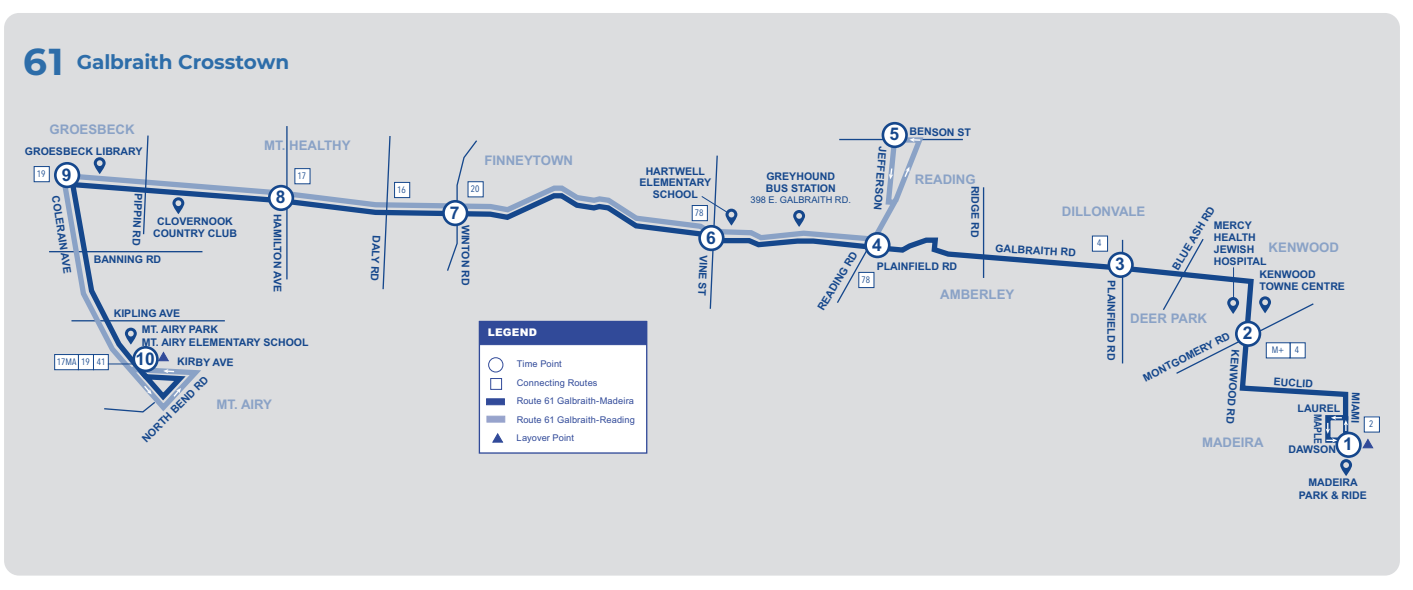
<style>
.page{position:relative;width:1413px;height:590px;background:#fff}
.page>*{position:absolute;margin:0;border:0;box-sizing:border-box;transform-origin:0 0}
.t1{font:700 37.5px "Montserrat";color:#2d6da9}
.t2{font:700 20px "Montserrat";letter-spacing:-.01em;color:#2d6da9}
.t3{font:700 17.5px "Arial";color:#15478c}
.t4{font:700 13.25px "Arial";color:#8aa2c6}
.t5{font:700 10.62px/12.6px "Arial";color:#15478c}
.t6{font:900 10.62px "Arial";letter-spacing:.025em;color:#fff}
.t7{font:700 10.62px "Arial Narrow";color:#15478c}
.t8{font:9.25px/18.5px "Arial";letter-spacing:.015em;color:#314a99}
.t9{font:condensed 9.25px "Avenir Next LT Pro";color:#15478c}
.t10{font:9.25px "Arial";color:#15478c}
</style>
<div class="page">
<div style="left:4px;top:13px;width:1395px;height:562px;background:#dcdddf;border-radius:15px"></div>
<svg style="left:647px;top:187px;width:702px;height:258px"></svg>
<div style="left:1108px;top:253px;width:24px;height:24px;background:#fff;border-radius:50%"></div>
<div style="left:1107px;top:252px;width:26px;height:26px;border:3px solid #15478c;border-radius:50%"></div>
<div style="left:1236px;top:322px;width:23px;height:24px;background:#fff;border-radius:50%"></div>
<div style="left:1234px;top:321px;width:26px;height:26px;border:3px solid #15478c;border-radius:50%"></div>
<svg style="left:57px;top:131px;width:846px;height:284px"></svg>
<div style="left:699px;top:226px;width:24px;height:24px;background:#fff;border-radius:50%"></div>
<div style="left:698px;top:225px;width:26px;height:26px;border:3px solid #15478c;border-radius:50%"></div>
<div style="left:865px;top:233px;width:24px;height:24px;background:#fff;border-radius:50%"></div>
<div style="left:864px;top:232px;width:26px;height:26px;border:3px solid #15478c;border-radius:50%"></div>
<div style="left:269px;top:186px;width:24px;height:24px;background:#fff;border-radius:50%"></div>
<div style="left:268px;top:185px;width:26px;height:26px;border:3px solid #15478c;border-radius:50%"></div>
<div style="left:55px;top:163px;width:24px;height:24px;background:#fff;border-radius:50%"></div>
<div style="left:54px;top:162px;width:26px;height:26px;border:3px solid #15478c;border-radius:50%"></div>
<svg style="left:1258px;top:296px;width:12px;height:17px"></svg>
<svg style="left:446px;top:139px;width:32px;height:133px"></svg>
<div style="left:443px;top:201px;width:24px;height:24px;background:#fff;border-radius:50%"></div>
<div style="left:442px;top:200px;width:26px;height:26px;border:3px solid #15478c;border-radius:50%"></div>
<svg style="left:1361px;top:438px;width:12px;height:11px"></svg>
<svg style="left:1340px;top:459px;width:11px;height:17px"></svg>
<svg style="left:381px;top:135px;width:10px;height:155px"></svg>
<svg style="left:1161px;top:237px;width:43px;height:75px"></svg>
<hr style="left:982px;top:187px;width:2px;height:91px;background:#15478c">
<svg style="left:142px;top:134px;width:7px;height:102px"></svg>
<svg style="left:125px;top:328px;width:12px;height:17px"></svg>
<svg style="left:94px;top:157px;width:12px;height:17px"></svg>
<svg style="left:172px;top:197px;width:12px;height:17px"></svg>
<svg style="left:1226px;top:297px;width:12px;height:17px"></svg>
<hr style="left:1232px;top:267px;width:1px;height:32px;background:#15478c">
<div style="left:478px;top:321px;width:169px;height:133px;background:#fff;border:1px solid #314a99"></div>
<div style="left:490px;top:378px;width:12px;height:12px;border:1px solid #314a99"></div>
<div style="left:488px;top:357px;width:15px;height:15px;border:1px solid #314a99;border-radius:50%"></div>
<div style="left:486px;top:398px;width:18px;height:7px;background:#314a99;border:1px solid #314a99"></div>
<div style="left:479px;top:321px;width:167px;height:24px;background:#314a99"></div>
<svg style="left:492px;top:433px;width:11px;height:10px"></svg>
<div style="left:486px;top:416px;width:19px;height:6px;background:#97a3cc"></div>
<svg style="left:134px;top:347px;width:23px;height:24px"></svg>
<div style="left:132px;top:346px;width:27px;height:26px;border:3px solid #15478c;border-radius:50%"></div>
<div style="left:78px;top:354px;width:16px;height:16px;background:#fff;border:1px solid #15478c"></div>
<div style="left:54px;top:354px;width:25px;height:16px;background:#fff;border:1px solid #15478c"></div>
<div style="left:93px;top:354px;width:16px;height:16px;background:#fff;border:1px solid #15478c"></div>
<svg style="left:103px;top:351px;width:78px;height:62px"></svg>
<div style="left:34px;top:166px;width:16px;height:16px;background:#fff;border:1px solid #15478c"></div>
<div style="left:294px;top:168px;width:16px;height:16px;background:#fff;border:1px solid #15478c"></div>
<div style="left:394px;top:182px;width:16px;height:16px;background:#fff;border:1px solid #15478c"></div>
<div style="left:467px;top:181px;width:16px;height:16px;background:#fff;border:1px solid #15478c"></div>
<div style="left:691px;top:205px;width:16px;height:16px;background:#fff;border:1px solid #15478c"></div>
<svg style="left:700px;top:195px;width:37px;height:31px"></svg>
<div style="left:858px;top:272px;width:16px;height:16px;background:#fff;border:1px solid #15478c"></div>
<div style="left:882px;top:123px;width:24px;height:24px;background:#fff;border-radius:50%"></div>
<div style="left:881px;top:122px;width:26px;height:26px;border:3px solid #15478c;border-radius:50%"></div>
<svg style="left:887px;top:135px;width:40px;height:72px"></svg>
<svg style="left:1091px;top:235px;width:16px;height:17px"></svg>
<div style="left:1289px;top:342px;width:16px;height:16px;background:#fff;border:1px solid #15478c"></div>
<div style="left:1265px;top:342px;width:25px;height:16px;background:#fff;border:1px solid #15478c"></div>
<div style="left:1363px;top:417px;width:16px;height:15px;background:#fff"></div>
<div style="left:1336px;top:433px;width:24px;height:23px;background:#fff;border-radius:50%"></div>
<div style="left:1335px;top:432px;width:26px;height:26px;border:3px solid #15478c;border-radius:50%"></div>
<svg style="left:1325px;top:411px;width:25px;height:34px"></svg>
<p class="t1" style="left:23px;top:35px;width:42px">61</p>
<p class="t2" style="left:77px;top:47px;width:214px">Galbraith Crosstown</p>
<p class="t4" style="left:49px;top:120px;width:87px">GROESBECK</p>
<p class="t5" style="left:909px;top:126px;width:63px">BENSON ST</p>
<p class="t3" style="left:889px;top:122px;width:11px">5</p>
<p class="t4" style="left:264px;top:136px;width:88px">MT. HEALTHY</p>
<p class="t5" style="left:889px;top:147px;width:65px;rotate:95deg">JEFFERSON</p>
<p class="t5" style="left:25px;top:145px;width:119px">GROESBECK LIBRARY</p>
<p class="t4" style="left:484px;top:151px;width:90px">FINNEYTOWN</p>
<p class="t5" style="left:639px;top:165px;width:73px;line-height:11.9px;text-align:center">HARTWELL<br>ELEMENTARY<br>SCHOOL</p>
<p class="t3" style="left:62px;top:162px;width:11px">9</p>
<p class="t4" style="left:914px;top:170px;width:62px">READING</p>
<p class="t9" style="left:37px;top:168px;width:10px">19</p>
<p class="t9" style="left:297px;top:170px;width:10px">17</p>
<p class="t5" style="left:765px;top:170px;width:72px">GREYHOUND<br>BUS STATION</p>
<p class="t10" style="left:750px;top:194px;width:102px">398 E. GALBRAITH RD.</p>
<p class="t9" style="left:397px;top:184px;width:10px">16</p>
<p class="t9" style="left:470px;top:183px;width:10px">20</p>
<p class="t5" style="left:981px;top:186px;width:53px;rotate:90deg">RIDGE RD</p>
<p class="t3" style="left:276px;top:185px;width:11px">8</p>
<p class="t5" style="left:62px;top:195px;width:80px;rotate:81deg">COLERAIN AVE</p>
<p class="t5" style="left:145px;top:193px;width:54px;rotate:93deg">PIPPIN RD</p>
<p class="t4" style="left:1061px;top:202px;width:85px">DILLONVALE</p>
<p class="t5" style="left:1169px;top:265px;width:73px;rotate:-59deg">BLUE ASH RD</p>
<p class="t3" style="left:450px;top:200px;width:11px">7</p>
<p class="t9" style="left:694px;top:207px;width:10px">78</p>
<p class="t5" style="left:284px;top:213px;width:80px;rotate:90deg">HAMILTON AVE</p>
<p class="t5" style="left:472px;top:224px;width:62px;rotate:90deg">WINTON RD</p>
<p class="t5" style="left:153px;top:215px;width:85px;text-align:center">CLOVERNOOK<br>COUNTRY CLUB</p>
<p class="t5" style="left:1213px;top:220px;width:54px;line-height:11.9px">MERCY<br>HEALTH<br>JEWISH<br>HOSPITAL</p>
<p class="t3" style="left:706px;top:225px;width:11px">6</p>
<p class="t5" style="left:383px;top:236px;width:47px;rotate:93deg">DALY RD</p>
<p class="t3" style="left:872px;top:232px;width:11px">4</p>
<p class="t9" style="left:1097px;top:238px;width:6px">4</p>
<p class="t4" style="left:1268px;top:238px;width:72px">KENWOOD</p>
<p class="t5" style="left:995px;top:242px;width:82px;rotate:3deg">GALBRAITH RD</p>
<p class="t4" style="left:940px;top:285px;width:76px">AMBERLEY</p>
<p class="t5" style="left:710px;top:255px;width:43px;rotate:93deg">VINE ST</p>
<p class="t5" style="left:814px;top:306px;width:68px;rotate:-59deg">READING RD</p>
<p class="t5" style="left:94px;top:253px;width:69px">BANNING RD</p>
<p class="t3" style="left:1115px;top:252px;width:11px">3</p>
<p class="t5" style="left:876px;top:260px;width:82px">PLAINFIELD RD</p>
<p class="t5" style="left:1259px;top:268px;width:87px">KENWOOD<br>TOWNE CENTRE</p>
<p class="t9" style="left:861px;top:274px;width:10px">78</p>
<p class="t5" style="left:1117px;top:280px;width:82px;rotate:90deg">PLAINFIELD RD</p>
<p class="t5" style="left:114px;top:307px;width:68px">KIPLING AVE</p>
<p class="t4" style="left:1130px;top:309px;width:78px">DEER PARK</p>
<p class="t5" style="left:142px;top:323px;width:168px">MT. AIRY PARK<br>MT. AIRY ELEMENTARY SCHOOL</p>
<p class="t3" style="left:1242px;top:321px;width:11px">2</p>
<p class="t6" style="left:488px;top:325px;width:51px">LEGEND</p>
<p class="t5" style="left:1140px;top:373px;width:97px;rotate:-27deg">MONTGOMERY RD</p>
<p class="t9" style="left:1271px;top:344px;width:29px">M+ 4</p>
<p class="t5" style="left:1241px;top:350px;width:76px;rotate:94deg">KENWOOD RD</p>
<p class="t9" style="left:57px;top:356px;width:50px">17MA 19 41</p>
<p class="t3" style="left:135px;top:346px;width:21px">10</p>
<p class="t5" style="left:177px;top:355px;width:58px;rotate:1deg">KIRBY AVE</p>
<p class="t5" style="left:139px;top:436px;width:90px;rotate:-45deg">NORTH BEND RD</p>
<p class="t8" style="left:516px;top:354px;width:120px">Time Point<br>Connecting Routes<br>Route 61 Galbraith-Madeira<br>Route 61 Galbraith-Reading<br>Layover Point</p>
<p class="t5" style="left:1273px;top:375px;width:41px;rotate:4deg">EUCLID</p>
<p class="t5" style="left:1361px;top:392px;width:33px;rotate:92deg">MIAMI</p>
<p class="t4" style="left:216px;top:395px;width:57px">MT. AIRY</p>
<p class="t5" style="left:1297px;top:402px;width:44px">LAUREL</p>
<p class="t7" style="left:1325px;top:414px;width:32px;rotate:90deg">MAPLE</p>
<p class="t5" style="left:1288px;top:443px;width:49px">DAWSON</p>
<p class="t5" style="left:1298px;top:476px;width:69px;text-align:center">MADEIRA<br>PARK &amp; RIDE</p>
<p class="t9" style="left:1368px;top:418px;width:6px">2</p>
<p class="t4" style="left:1201px;top:433px;width:63px">MADEIRA</p>
<p class="t3" style="left:1342px;top:432px;width:11px">1</p>
</div>
